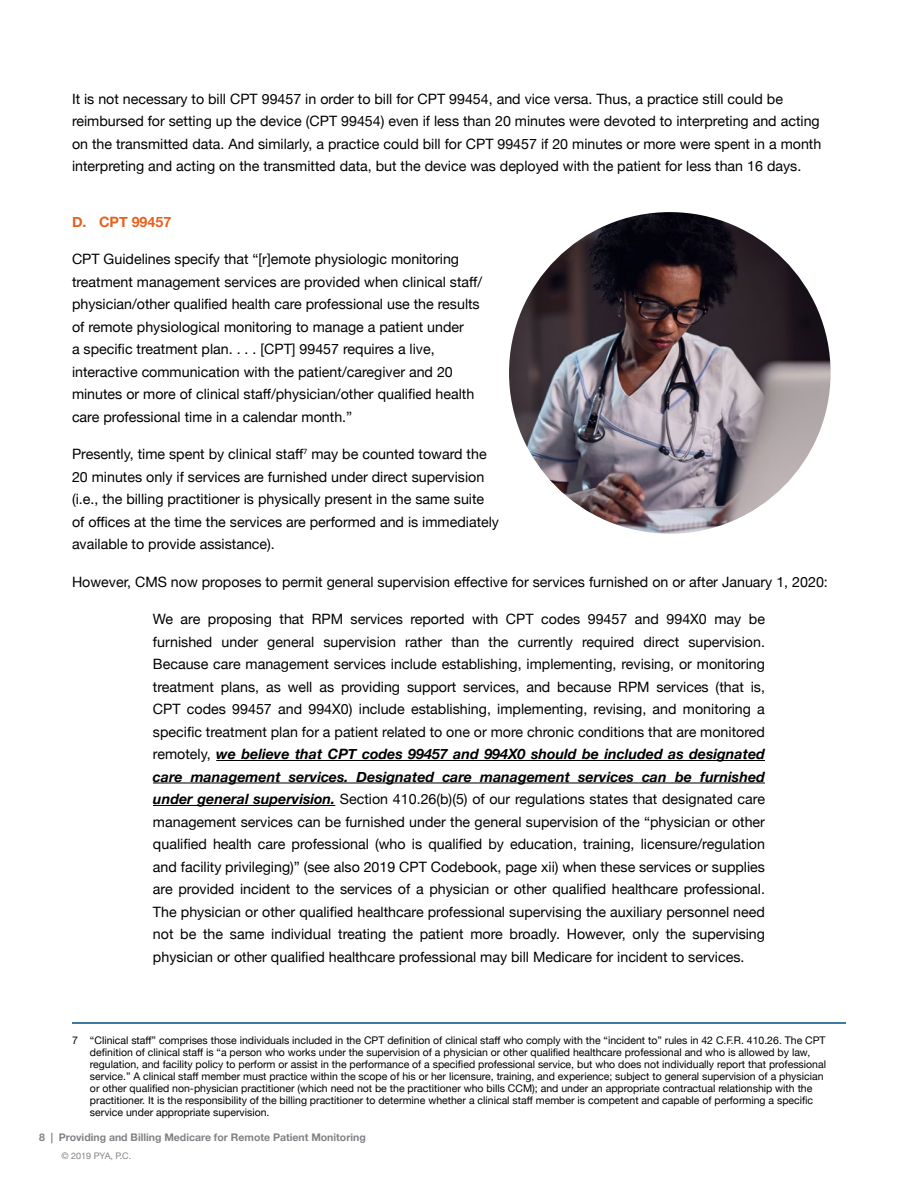
<style>
.page{position:relative;width:918px;height:1188px;background:#fff}
.page>*{position:absolute;margin:0;border:0;box-sizing:border-box;transform-origin:0 0}
.t1{font:14.25px/22.5px "Helvetica Neue";color:#000}
.t2{font:700 14.25px "Helvetica Neue";color:#e76120}
.t3{font:10.5px/12px "Helvetica Neue";color:#000}
.t4{font:700 10.5px "Helvetica Neue";color:#808285}
.t5{font:9px "Helvetica Neue";color:#808285}
.s1{font-weight:700;font-style:italic}
</style>
<div class="page">
<hr style="left:216px;top:760px;width:549px;height:1px;background:#000">
<hr style="left:153px;top:783px;width:612px;height:1px;background:#000">
<hr style="left:153px;top:805px;width:182px;height:1px;background:#000">
<hr style="left:72px;top:1022px;width:774px;height:2px;background:#004d83">
<img style="left:509px;top:212px;width:322px;height:322px;border-radius:161px">
<p class="t1" style="left:72px;top:88px;width:751px">It is not necessary to bill CPT 99457 in order to bill for CPT 99454, and vice versa. Thus, a practice still could be reimbursed for setting up the device (CPT 99454) even if less than 20 minutes were devoted to interpreting and acting on the transmitted data. And similarly, a practice could bill for CPT 99457 if 20 minutes or more were spent in a month interpreting and acting on the transmitted data, but the device was deployed with the patient for less than 16 days.</p>
<p class="t2" style="left:72px;top:210px;width:101px">D. CPT 99457</p>
<p class="t1" style="left:72px;top:249px;width:412px">CPT Guidelines specify that “[r]emote physiologic monitoring treatment management services are provided when clinical staff/ physician/other qualified health care professional use the results of remote physiological monitoring to manage a patient under<br>a specific treatment plan. . . . [CPT] 99457 requires a live, interactive communication with the patient/caregiver and 20 minutes or more of clinical staff/physician/other qualified health care professional time in a calendar month.”</p>
<p class="t1" style="left:72px;top:444px;width:429px">Presently, time spent by clinical staff<sup>7</sup> may be counted toward the 20 minutes only if services are furnished under direct supervision (i.e., the billing practitioner is physically present in the same suite of offices at the time the services are performed and is immediately available to provide assistance).</p>
<p class="t1" style="left:72px;top:571px;width:757px">However, CMS now proposes to permit general supervision effective for services furnished on or after January 1, 2020:</p>
<p class="t1" style="left:153px;top:609px;width:614px;text-align:justify">We are proposing that RPM services reported with CPT codes 99457 and 994X0 may be furnished under general supervision rather than the currently required direct supervision.<br>Because care management services include establishing, implementing, revising, or monitoring treatment plans, as well as providing support services, and because RPM services (that is, CPT codes 99457 and 994X0) include establishing, implementing, revising, and monitoring a specific treatment plan for a patient related to one or more chronic conditions that are monitored remotely, <span class="s1">we believe that CPT codes 99457 and 994X0 should be included as designated care management services. Designated care management services can be furnished under general supervision.</span> Section 410.26(b)(5) of our regulations states that designated care management services can be furnished under the general supervision of the “physician or other qualified health care professional (who is qualified by education, training, licensure/regulation and facility privileging)” (see also 2019 CPT Codebook, page xii) when these services or supplies are provided incident to the services of a physician or other qualified healthcare professional.<br>The physician or other qualified healthcare professional supervising the auxiliary personnel need not be the same individual treating the patient more broadly. However, only the supervising physician or other qualified healthcare professional may bill Medicare for incident to services.</p>
<p class="t3" style="left:90px;top:1035px;width:738px;text-indent:-18px">7 “Clinical staff” comprises those individuals included in the CPT definition of clinical staff who comply with the “incident to” rules in 42 C.F.R. 410.26. The CPT definition of clinical staff is “a person who works under the supervision of a physician or other qualified healthcare professional and who is allowed by law, regulation, and facility policy to perform or assist in the performance of a specified professional service, but who does not individually report that professional service.” A clinical staff member must practice within the scope of his or her licensure, training, and experience; subject to general supervision of a physician or other qualified non-physician practitioner (which need not be the practitioner who bills CCM); and under an appropriate contractual relationship with the practitioner. It is the responsibility of the billing practitioner to determine whether a clinical staff member is competent and capable of performing a specific service under appropriate supervision.</p>
<p class="t4" style="left:39px;top:1129px;width:328px">8 | Providing and Billing Medicare for Remote Patient Monitoring</p>
<p class="t5" style="left:62px;top:1150px;width:71px">© 2019 PYA, P.C.</p>
</div>
